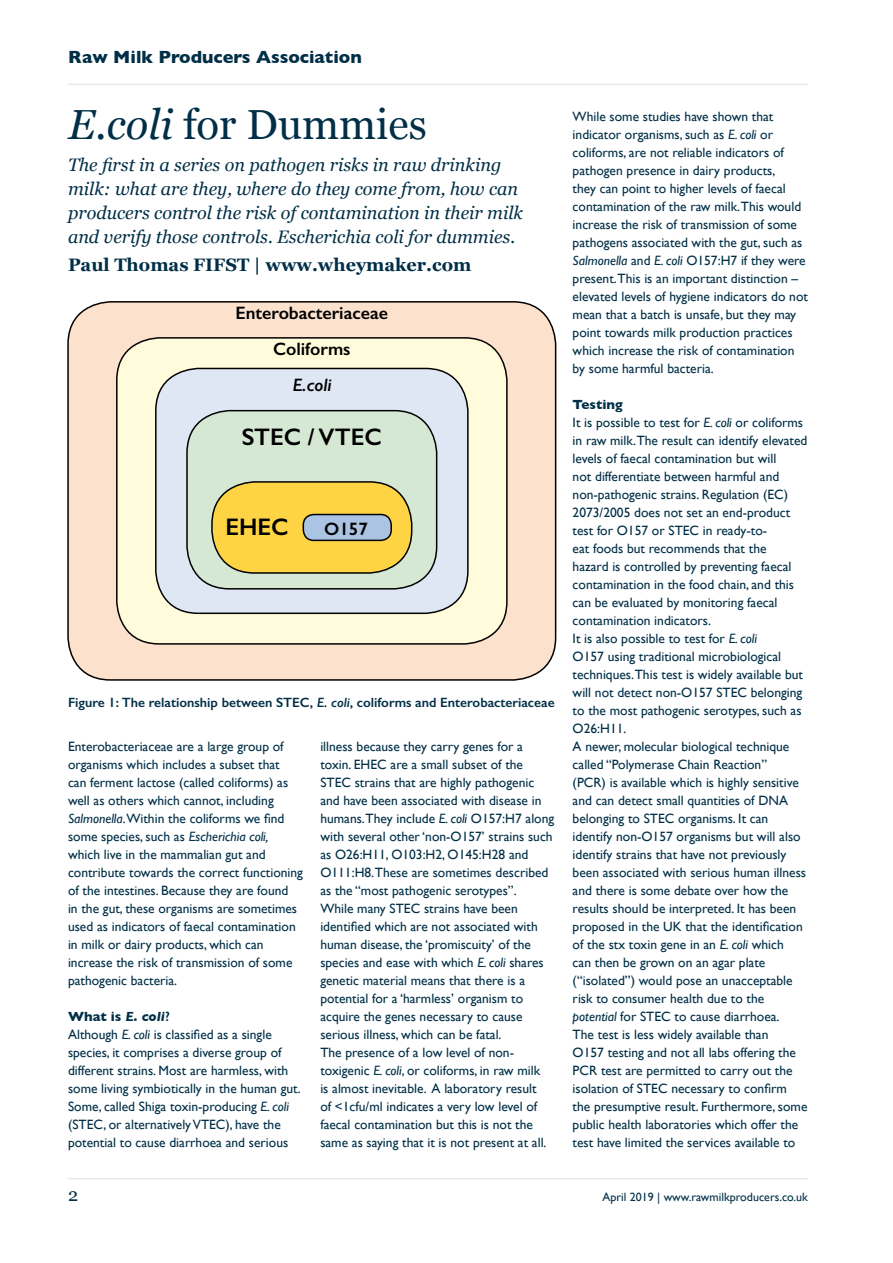
<style>
.page{position:relative;width:893px;height:1263px;background:#fff}
.page>*{position:absolute;margin:0;border:0;box-sizing:border-box;transform-origin:0 0}
.t1{font:42px "Georgia";color:#002f47}
.t2{font:600 24px "Gill Sans";color:#000}
.t3{font:italic 18px/24px "Georgia";color:#002f47}
.t4{font:700 18px "Georgia";color:#002f47}
.t5{font:600 18px/36px "Gill Sans";color:#000;text-align:center}
.t6{font:700 18px "Gill Sans";color:#002f47}
.t7{font:italic 600 18px "Gill Sans";color:#000}
.t8{font:18px "Georgia";color:#002f47}
.t9{font:13.5px/18px "Gill Sans";color:#002f47}
.t10{font:600 13.5px "Gill Sans";color:#002f47}
.t11{font:12px "Gill Sans";color:#002f47}
.s1{font-style:italic}
.s2{font-weight:700}
.s3{font-weight:700;font-style:italic}
.s4{font-weight:600}
</style>
<div class="page">
<div style="left:68px;top:302px;width:488px;height:378px;background:#fce1cd;border-radius:43px"></div>
<div style="left:67px;top:301px;width:489px;height:380px;border:2px solid #000;border-radius:43px"></div>
<div style="left:117px;top:338px;width:390px;height:306px;background:#fffbdb;border-radius:43px"></div>
<div style="left:116px;top:337px;width:392px;height:308px;border:2px solid #000;border-radius:43px"></div>
<div style="left:156px;top:368px;width:312px;height:245px;background:#dfe7f4;border-radius:43px"></div>
<div style="left:155px;top:368px;width:314px;height:246px;border:2px solid #000;border-radius:43px"></div>
<div style="left:187px;top:411px;width:250px;height:178px;background:#d4e8d4;border-radius:43px"></div>
<div style="left:186px;top:410px;width:251px;height:179px;border:2px solid #000;border-radius:43px"></div>
<div style="left:212px;top:482px;width:200px;height:91px;background:#ffd444;border-radius:43px"></div>
<div style="left:211px;top:481px;width:201px;height:93px;border:2px solid #000;border-radius:43px"></div>
<div style="left:303px;top:514px;width:88px;height:26px;background:#abc4e3;border-radius:10px"></div>
<div style="left:303px;top:514px;width:89px;height:27px;border:2px solid #000;border-radius:10px"></div>
<hr style="left:68px;top:84px;width:740px;height:1px;background:#e4e8e9">
<hr style="left:68px;top:1178px;width:740px;height:1px;background:#e4e8e9">
<h3 class="t6" style="left:68px;top:42px;width:295px">Raw Milk Producers Association</h3>
<h1 class="t1" style="left:68px;top:94px;width:360px"><span class="s1">E.coli</span> for Dummies</h1>
<h3 class="t3" style="left:68px;top:152px;width:456px">The first in a series on pathogen risks in raw drinking milk: what are they, where do they come from, how can producers control the risk of contamination in their milk and verify those controls. Escherichia coli for dummies.</h3>
<h3 class="t4" style="left:68px;top:251px;width:405px">Paul Thomas FIFST | www.wheymaker.com</h3>
<h3 class="t5" style="left:236px;top:295px;width:154px">Enterobacteriaceae<br>Coliforms</h3>
<h3 class="t7" style="left:292px;top:374px;width:41px">E.coli</h3>
<h2 class="t2" style="left:242px;top:422px;width:141px">STEC / VTEC</h2>
<h2 class="t2" style="left:225px;top:512px;width:65px">EHEC</h2>
<h3 class="t5" style="left:324px;top:511px;width:45px">O157</h3>
<p class="t10" style="left:68px;top:694px;width:488px">Figure 1: The relationship between STEC, <span class="s1">E. coli</span>, coliforms and Enterobacteriaceae</p>
<p class="t9" style="left:68px;top:737px;width:237px">Enterobacteriaceae are a large group of organisms which includes a subset that<br>can ferment lactose (called coliforms) as well as others which cannot, including <span class="s1">Salmonella</span>.Within the coliforms we find some species, such as <span class="s1">Escherichia coli, </span>which live in the mammalian gut and contribute towards the correct functioning of the intestines. Because they are found<br>in the gut, these organisms are sometimes used as indicators of faecal contamination in milk or dairy products, which can increase the risk of transmission of some pathogenic bacteria.</p>
<p class="t9" style="left:68px;top:1007px;width:234px"><span class="s2">What is</span> <span class="s3">E. coli</span><span class="s4">?<br></span>Although <span class="s1">E. coli</span> is classified as a single species, it comprises a diverse group of different strains. Most are harmless, with some living symbiotically in the human gut.<br>Some, called Shiga toxin-producing <span class="s1">E. coli </span>(STEC, or alternatively VTEC), have the potential to cause diarrhoea and serious</p>
<p class="t9" style="left:320px;top:737px;width:235px">illness because they carry genes for a toxin. EHEC are a small subset of the STEC strains that are highly pathogenic and have been associated with disease in humans.They include <span class="s1">E. coli</span> O157:H7 along with several other ‘non-O157’ strains such as O26:H11, O103:H2, O145:H28 and O111:H8.These are sometimes described as the “most pathogenic serotypes”.<br>While many STEC strains have been identified which are not associated with human disease, the ‘promiscuity’ of the species and ease with which <span class="s1">E. coli</span> shares genetic material means that there is a potential for a ‘harmless’ organism to acquire the genes necessary to cause serious illness, which can be fatal.<br>The presence of a low level of non&shy;toxigenic <span class="s1">E. coli</span>, or coliforms, in raw milk<br>is almost inevitable. A laboratory result<br>of &lt;1cfu/ml indicates a very low level of faecal contamination but this is not the same as saying that it is not present at all.</p>
<p class="t9" style="left:573px;top:107px;width:237px">While some studies have shown that indicator organisms, such as <span class="s1">E. coli</span> or coliforms, are not reliable indicators of pathogen presence in dairy products,<br>they can point to higher levels of faecal contamination of the raw milk.This would increase the risk of transmission of some pathogens associated with the gut, such as <span class="s1">Salmonella</span> and <span class="s1">E. coli</span> O157:H7 if they were present.This is an important distinction – elevated levels of hygiene indicators do not mean that a batch is unsafe, but they may point towards milk production practices which increase the risk of contamination by some harmful bacteria.</p>
<p class="t9" style="left:573px;top:395px;width:236px"><span class="s2">Testing<br></span>It is possible to test for <span class="s1">E. coli</span> or coliforms in raw milk.The result can identify elevated levels of faecal contamination but will<br>not differentiate between harmful and non-pathogenic strains. Regulation (EC)<br>2073/2005 does not set an end-product test for O157 or STEC in ready-to-<br>eat foods but recommends that the<br>hazard is controlled by preventing faecal contamination in the food chain, and this can be evaluated by monitoring faecal contamination indicators.<br>It is also possible to test for <span class="s1">E. coli<br></span>O157 using traditional microbiological techniques.This test is widely available but will not detect non-O157 STEC belonging to the most pathogenic serotypes, such as O26:H11.<br>A newer, molecular biological technique called “Polymerase Chain Reaction”<br>(PCR) is available which is highly sensitive and can detect small quantities of DNA belonging to STEC organisms. It can identify non-O157 organisms but will also identify strains that have not previously been associated with serious human illness and there is some debate over how the results should be interpreted. It has been proposed in the UK that the identification of the stx toxin gene in an <span class="s1">E. coli</span> which<br>can then be grown on an agar plate (“isolated”) would pose an unacceptable risk to consumer health due to the <span class="s1">potential</span> for STEC to cause diarrhoea.<br>The test is less widely available than<br>O157 testing and not all labs offering the PCR test are permitted to carry out the isolation of STEC necessary to confirm the presumptive result. Furthermore, some public health laboratories which offer the test have limited the services available to</p>
<h3 class="t8" style="left:68px;top:1182px;width:12px">2</h3>
<p class="t11" style="left:602px;top:1190px;width:207px">April 2019 | www.rawmilkproducers.co.uk</p>
</div>
